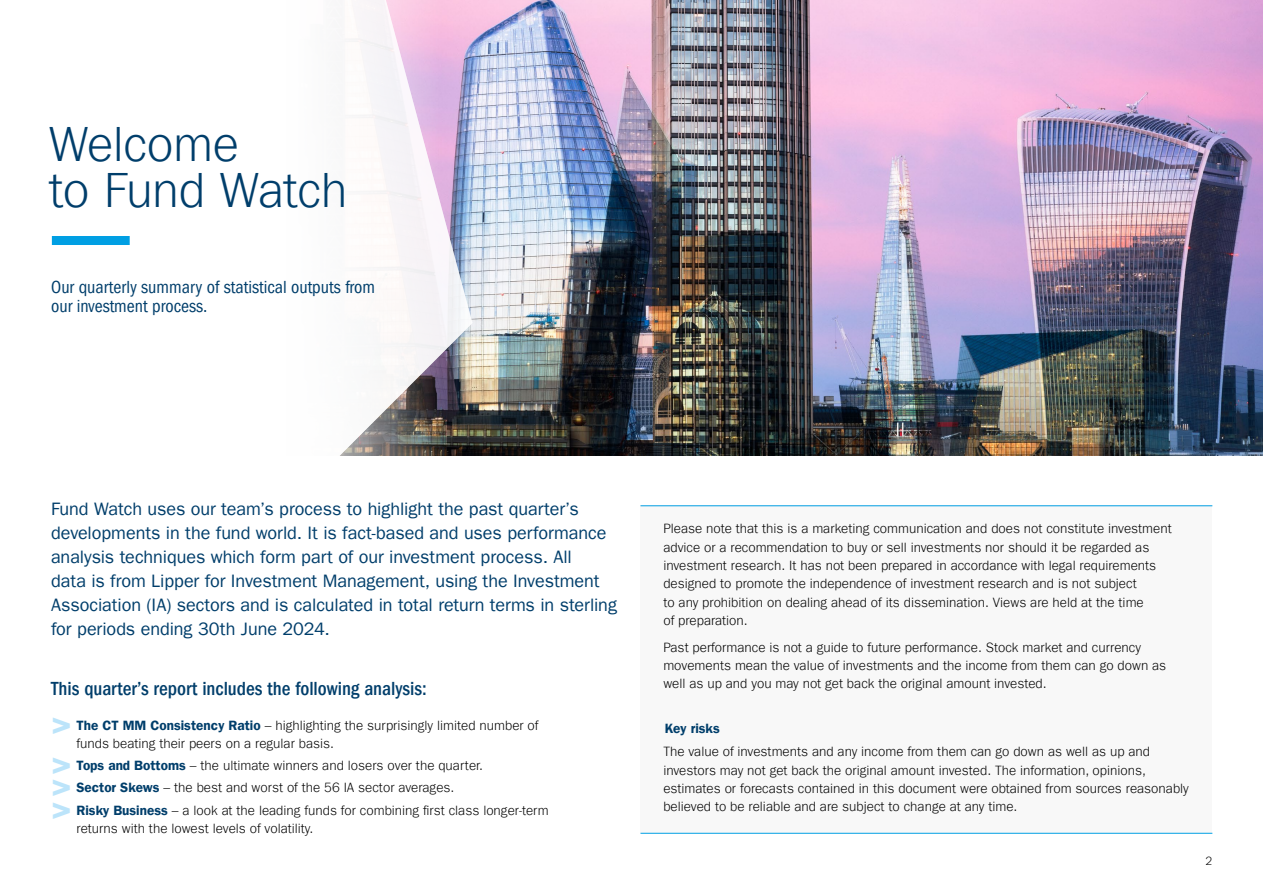
<style>
.page{position:relative;width:1263px;height:893px;background:#fff}
.page>*{position:absolute;margin:0;border:0;box-sizing:border-box;transform-origin:0 0}
.t1{font:300 49.5px/46.5px "ITC Frank Gofor Ameriprise";letter-spacing:-.015em;color:#003e6b}
.t2{font:34.5px "ITC Frank Gofor Ameriprise Dm";color:#bce4fa}
.t3{font:500 condensed 19.5px "ITC Frank Gofor Ameriprise";color:#003e6b}
.t4{font:18px/24px "ITC Frank Gofor Ameriprise";letter-spacing:-.005em;color:#003e6b}
.t5{font:condensed 18px/19.5px "ITC Frank Gofor Ameriprise";color:#003e6b}
.t6{font:300 13.5px/18.3px "ITC Frank Gofor Ameriprise";color:#000}
.t7{font:13.5px "ITC Frank Gofor Ameriprise Dm";color:#003e6b}
.t8{font:300 12px "ITC Frank Gofor Ameriprise";color:#000}
.s1{font-family:"ITC Frank Gofor Ameriprise Dm";font-weight:400;color:#003e6b}
</style>
<div class="page">
<img style="left:472px;top:0;width:791px;height:455px">
<svg style="left:51px;top:0;width:421px;height:456px"></svg>
<div style="left:640px;top:506px;width:572px;height:327px;background:#f8f8f8"></div>
<hr style="left:640px;top:505px;width:572px;height:1px;background:#009fe3">
<hr style="left:640px;top:833px;width:572px;height:1px;background:#009fe3">
<div style="left:52px;top:236px;width:78px;height:9px;background:#009fe3"></div>
<h1 class="t1" style="left:49px;top:121px;width:300px">Welcome<br>to Fund Watch</h1>
<h3 class="t5" style="left:51px;top:277px;width:325px">Our quarterly summary of statistical outputs from our investment process.</h3>
<p class="t4" style="left:51px;top:497px;width:567px">Fund Watch uses our team’s process to highlight the past quarter’s developments in the fund world. It is fact-based and uses performance analysis techniques which form part of our investment process. All<br>data is from Lipper for Investment Management, using the Investment Association (IA) sectors and is calculated in total return terms in sterling for periods ending 30th June 2024.</p>
<h3 class="t3" style="left:51px;top:677px;width:377px">This quarter’s report includes the following analysis:</h3>
<h2 class="t2" style="left:51px;top:704px;width:22px">&gt;</h2>
<p class="t6" style="left:77px;top:716px;width:463px"><span class="s1">The CT MM Consistency Ratio</span> – highlighting the surprisingly limited number of funds beating their peers on a regular basis.</p>
<h2 class="t2" style="left:51px;top:744px;width:22px">&gt;</h2>
<p class="t6" style="left:77px;top:757px;width:408px"><span class="s1">Tops and Bottoms</span> – the ultimate winners and losers over the quarter.</p>
<h2 class="t2" style="left:51px;top:766px;width:22px">&gt;</h2>
<p class="t6" style="left:77px;top:779px;width:379px"><span class="s1">Sector Skews</span> – the best and worst of the 56 IA sector averages.</p>
<h2 class="t2" style="left:51px;top:788px;width:22px">&gt;</h2>
<p class="t6" style="left:77px;top:801px;width:474px"><span class="s1">Risky Business</span> – a look at the leading funds for combining first class longer-term returns with the lowest levels of volatility.</p>
<p class="t6" style="left:663px;top:520px;width:510px">Please note that this is a marketing communication and does not constitute investment advice or a recommendation to buy or sell investments nor should it be regarded as investment research. It has not been prepared in accordance with legal requirements designed to promote the independence of investment research and is not subject<br>to any prohibition on dealing ahead of its dissemination. Views are held at the time<br>of preparation.</p>
<p class="t6" style="left:663px;top:638px;width:504px">Past performance is not a guide to future performance. Stock market and currency movements mean the value of investments and the income from them can go down as well as up and you may not get back the original amount invested.</p>
<p class="t7" style="left:665px;top:720px;width:57px">Key risks</p>
<p class="t6" style="left:663px;top:743px;width:527px">The value of investments and any income from them can go down as well as up and investors may not get back the original amount invested. The information, opinions, estimates or forecasts contained in this document were obtained from sources reasonably believed to be reliable and are subject to change at any time.</p>
<p class="t8" style="left:1205px;top:854px;width:8px">2</p>
</div>
